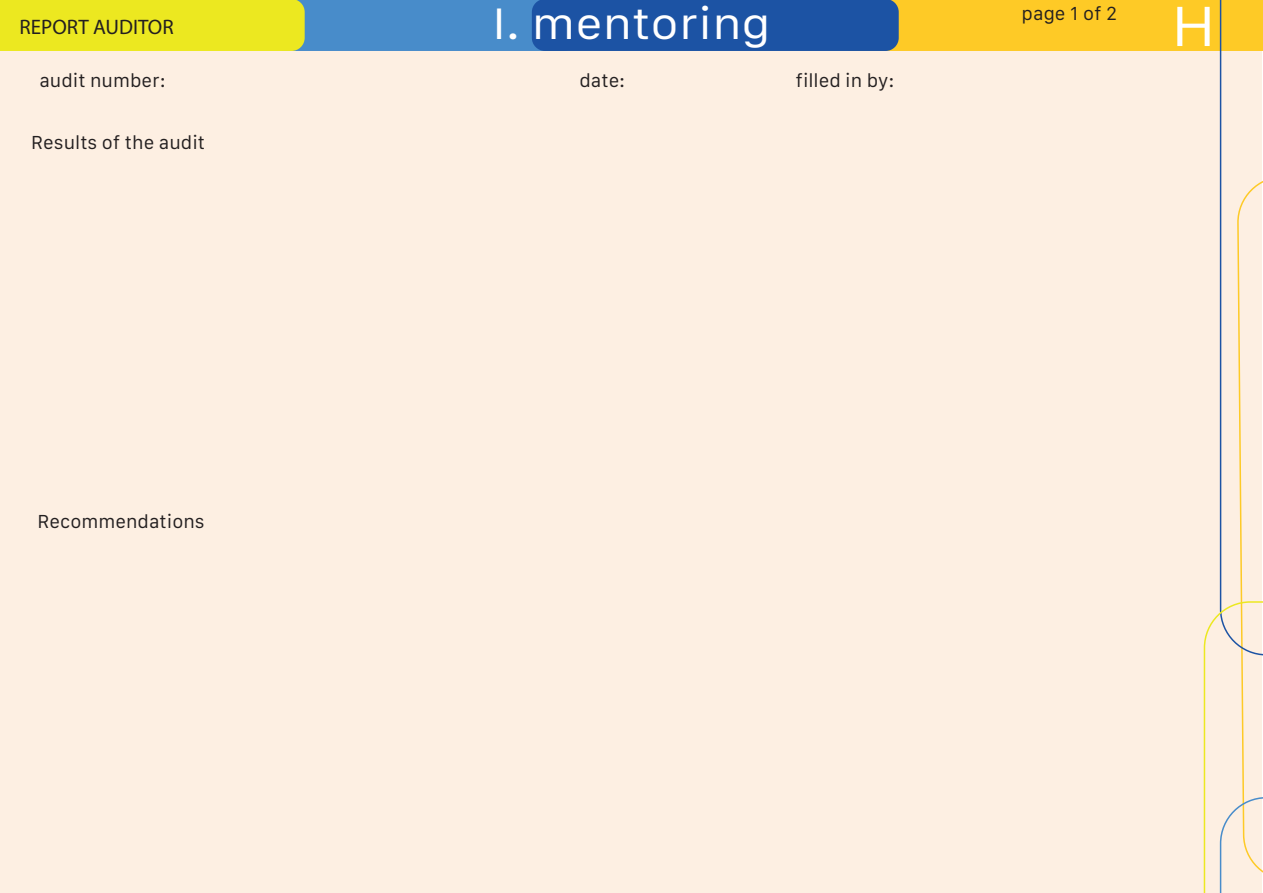
<style>
.page{position:relative;width:1263px;height:893px;background:#fdefe2}
.page>*{position:absolute;margin:0;border:0;box-sizing:border-box;transform-origin:0 0}
.t1{font:54px "Galvji";color:#fff;scale:1.1 1}
.t2{font:42px "Galvji";color:#fff;scale:1.1 1}
.t3{font:21px "Myriad Pro";color:#231f20}
.t4{font:18px "Galvji";color:#231f20}
</style>
<div class="page">
<p class="t3" style="left:20px;top:14px;width:156px">REPORT AUDITOR</p>
<p class="t4" style="left:39px;top:71px;width:128px">audit number:</p>
<p class="t4" style="left:31px;top:132px;width:175px">Results of the audit</p>
<p class="t4" style="left:37px;top:512px;width:169px">Recommendations</p>
<h2 class="t2" style="left:492px;top:0;width:254px">I. mentoring</h2>
<h1 class="t1" style="left:1171px;top:-4px;width:42px">H</h1>
<p class="t4" style="left:1022px;top:3px;width:97px">page 1 of 2</p>
<p class="t4" style="left:579px;top:71px;width:47px">date:</p>
<p class="t4" style="left:795px;top:71px;width:101px">filled in by:</p>
</div>
